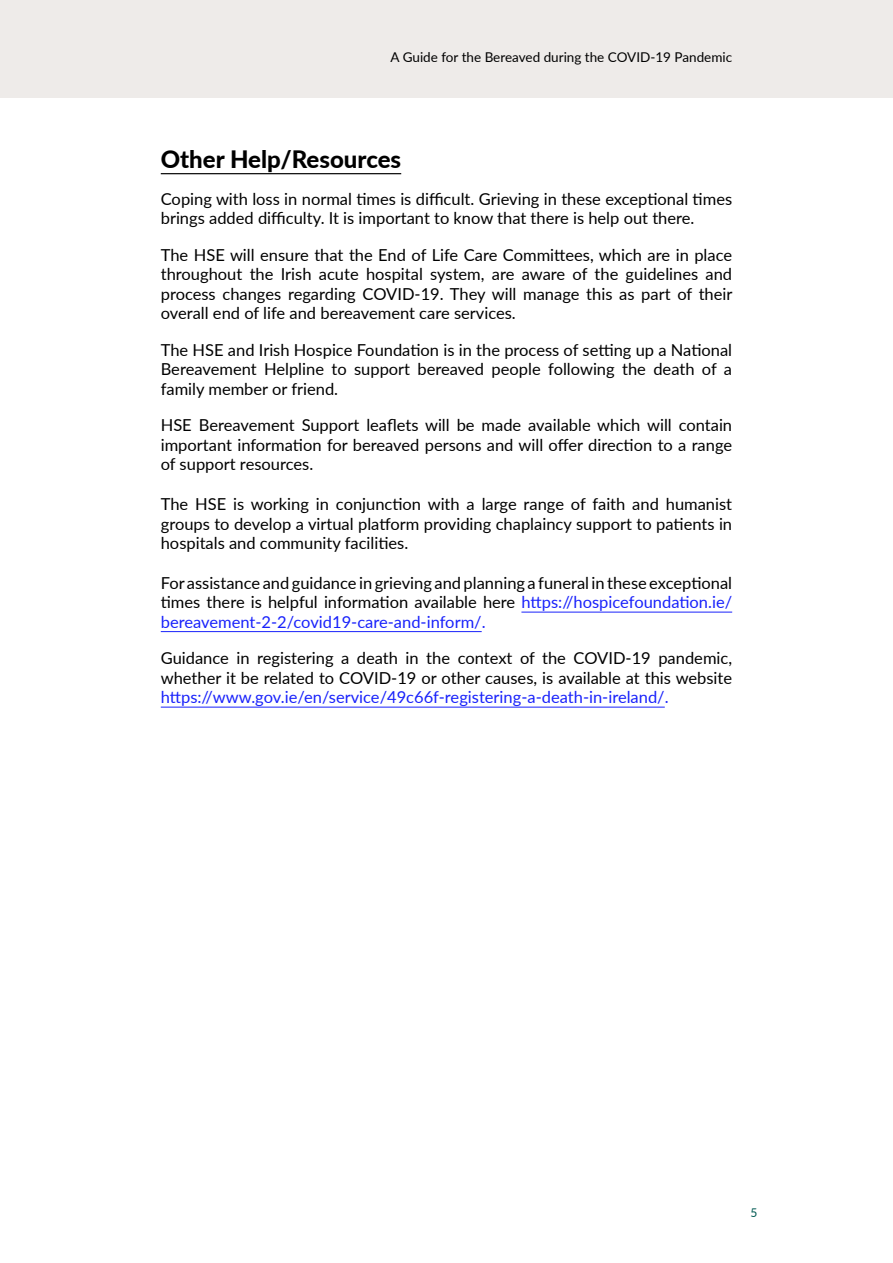
<style>
.page{position:relative;width:893px;height:1263px;background:#fff}
.page>*{position:absolute;margin:0;border:0;box-sizing:border-box;transform-origin:0 0}
.t1{font:800 24px "Lato";color:#000}
.t2{font:16.5px/19.5px "Lato";color:#000;text-align:justify}
.t3{font:16.5px "Lato";color:#1922fb}
.t4{font:13.5px "Lato";color:#000}
.t5{font:12px "Lato";color:#005952}
.s1{color:#1922fb}
</style>
<div class="page">
<div style="left:0;top:0;width:893px;height:98px;background:#eeebe9"></div>
<hr style="left:161px;top:173px;width:240px;height:1px;background:#000">
<hr style="left:521px;top:612px;width:211px;height:1px;background:#1922fb">
<hr style="left:161px;top:631px;width:321px;height:1px;background:#1922fb">
<hr style="left:161px;top:707px;width:504px;height:1px;background:#1922fb">
<p class="t4" style="left:391px;top:47px;width:343px">A Guide for the Bereaved during the COVID-19 Pandemic</p>
<h1 class="t1" style="left:161px;top:142px;width:242px">Other Help/Resources</h1>
<p class="t2" style="left:161px;top:188px;width:573px">Coping with loss in normal times is difficult. Grieving in these exceptional times brings added difficulty. It is important to know that there is help out there.</p>
<p class="t2" style="left:161px;top:244px;width:573px">The HSE will ensure that the End of Life Care Committees, which are in place throughout the Irish acute hospital system, are aware of the guidelines and process changes regarding COVID-19. They will manage this as part of their overall end of life and bereavement care services.</p>
<p class="t2" style="left:161px;top:339px;width:573px">The HSE and Irish Hospice Foundation is in the process of setting up a National Bereavement Helpline to support bereaved people following the death of a family member or friend.</p>
<p class="t2" style="left:161px;top:415px;width:573px">HSE Bereavement Support leaflets will be made available which will contain important information for bereaved persons and will offer direction to a range of support resources.</p>
<p class="t2" style="left:161px;top:494px;width:573px">The HSE is working in conjunction with a large range of faith and humanist groups to develop a virtual platform providing chaplaincy support to patients in hospitals and community facilities.</p>
<p class="t2" style="left:161px;top:572px;width:573px">For assistance and guidance in grieving and planning a funeral in these exceptional times there is helpful information available here <span class="s1">https://hospicefoundation.ie/ bereavement-2-2/covid19-care-and-inform/.</span></p>
<p class="t2" style="left:161px;top:648px;width:573px">Guidance in registering a death in the context of the COVID-19 pandemic, whether it be related to COVID-19 or other causes, is available at this website</p>
<p class="t3" style="left:161px;top:685px;width:509px">https://www.gov.ie/en/service/49c66f-registering-a-death-in-ireland/.</p>
<p class="t5" style="left:750px;top:1204px;width:8px">5</p>
</div>
